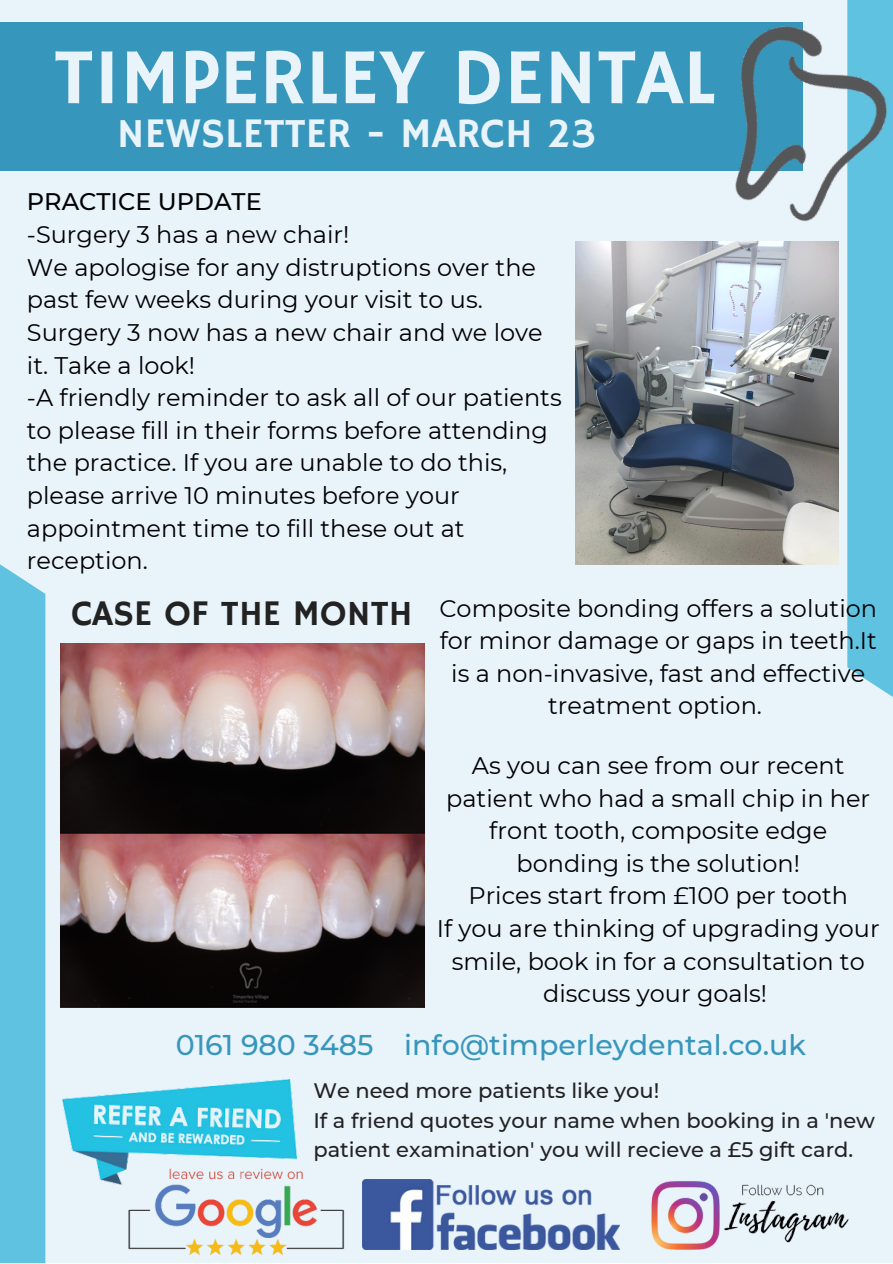
<style>
.page{position:relative;width:893px;height:1264px;background:#fff}
.page>*{position:absolute;margin:0;border:0;box-sizing:border-box;transform-origin:0 0}
.t1{font:79.5px "Hammersmith One";color:#e8f3fa}
.t2{font:42px "Hammersmith One";color:#e8f3fa}
.t3{font:36px "Hammersmith One";color:#222}
.t4{font:500 28.5px "Montserrat";color:#3796bc}
.t5{font:24px/32.5px "Montserrat";color:#000;text-align:center}
.t6{font:500 24px "Montserrat";color:#000}
.t7{font:500 21px/29.2px "Montserrat";color:#222}
</style>
<div class="page">
<div style="left:0;top:0;width:892px;height:1262px;background:#e8f3fa"></div>
<div style="left:847px;top:0;width:45px;height:697px;background:#5fc2e1"></div>
<div style="left:0;top:23px;width:803px;height:147px;background:#3796bc"></div>
<img style="left:676px;top:0;width:211px;height:271px">
<div style="left:0;top:564px;width:45px;height:698px;background:#5fc2e1"></div>
<img style="left:62px;top:1079px;width:234px;height:105px">
<img style="left:126px;top:1164px;width:219px;height:92px">
<img style="left:362px;top:1179px;width:257px;height:70px">
<img style="left:651px;top:1181px;width:198px;height:69px">
<img style="left:60px;top:643px;width:364px;height:364px">
<img style="left:575px;top:241px;width:263px;height:323px">
<h1 class="t1" style="left:54px;top:32px;width:664px">TIMPERLEY DENTAL</h1>
<h2 class="t2" style="left:117px;top:109px;width:480px">NEWSLETTER - MARCH 23</h2>
<p class="t6" style="left:27px;top:187px;width:236px">PRACTICE UPDATE</p>
<p class="t5" style="left:27px;top:218px;width:536px;text-align:left">-Surgery 3 has a new chair!<br>We apologise for any distruptions over the past few weeks during your visit to us.<br>Surgery 3 now has a new chair and we love it. Take a look!<br>-A friendly reminder to ask all of our patients to please fill in their forms before attending the practice. If you are unable to do this, please arrive 10 minutes before your appointment time to fill these out at reception.</p>
<h3 class="t3" style="left:71px;top:592px;width:343px">CASE OF THE MONTH</h3>
<p class="t5" style="left:439px;top:591px;width:439px">Composite bonding offers a solution for minor damage or gaps in teeth.It is a non-invasive, fast and effective treatment option.</p>
<p class="t5" style="left:437px;top:749px;width:444px">As you can see from our recent patient who had a small chip in her front tooth, composite edge bonding is the solution!<br>Prices start from £100 per tooth<br>If you are thinking of upgrading your smile, book in for a consultation to discuss your goals!</p>
<p class="t4" style="left:176px;top:1027px;width:631px">0161 980 3485 info@timperleydental.co.uk</p>
<p class="t7" style="left:313px;top:1076px;width:563px">We need more patients like you!<br>If a friend quotes your name when booking in a 'new patient examination' you will recieve a £5 gift card.</p>
</div>
